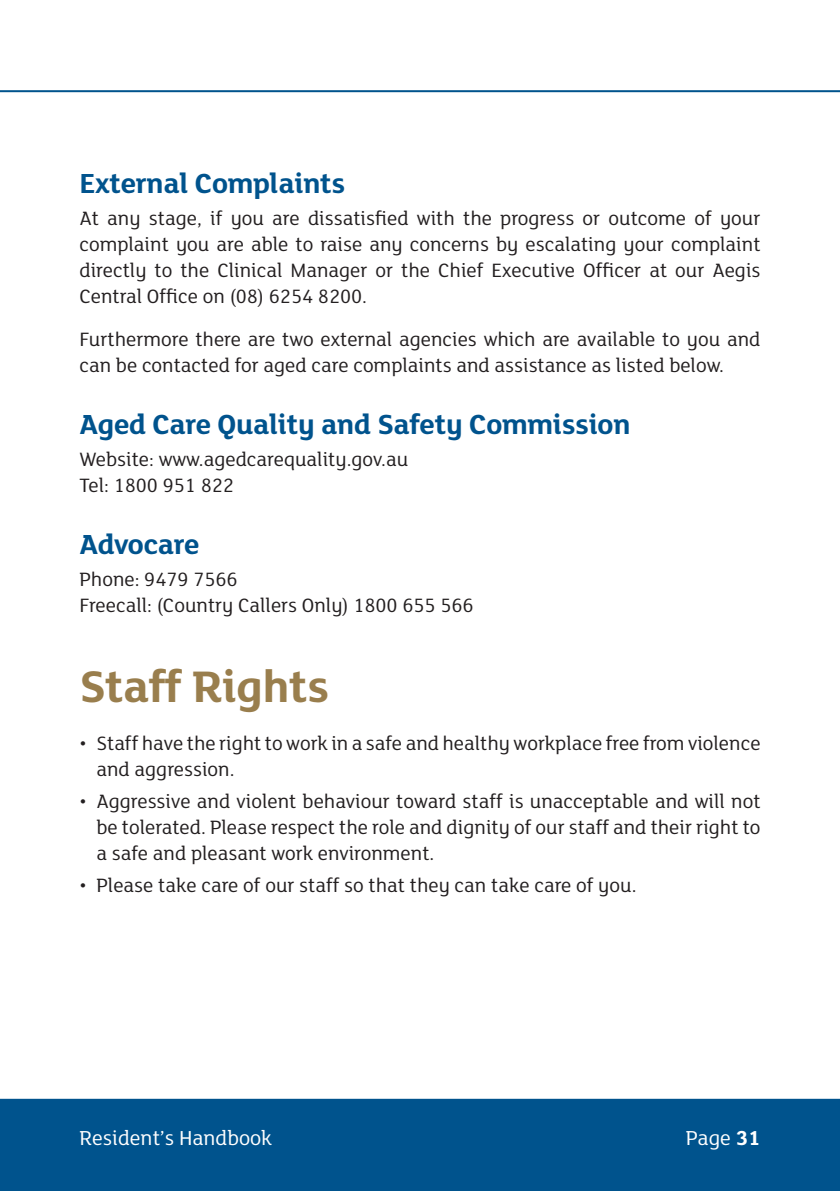
<style>
.page{position:relative;width:840px;height:1191px;background:#fff}
.page>*{position:absolute;margin:0;border:0;box-sizing:border-box;transform-origin:0 0}
.Heads{font:700 48px "FS Lola";letter-spacing:-.01em;color:#997e4d}
.Sub_Heads{font:700 30px "FS Lola";letter-spacing:-.01em;color:#00538d}
.t1{font:22px "FS Lola";color:#fff}
.Body{font:21px/26px "FS Lola";color:#231f20}
.s1{font-weight:700}
</style>
<div class="page">
<div style="left:0;top:1099px;width:839px;height:92px;background:#00538d"></div>
<hr style="left:0;top:90px;width:839px;height:2px;background:#00538d">
<hr style="left:0;top:1098px;width:839px;height:2px;background:#00538d">
<p class="Sub_Heads" style="left:79px;top:163px;width:267px">External Complaints</p>
<p class="Body" style="left:79px;top:204px;width:682px;text-align:justify">At any stage, if you are dissatisfied with the progress or outcome of your complaint you are able to raise any concerns by escalating your complaint directly to the Clinical Manager or the Chief Executive Officer at our Aegis Central Office on (08) 6254 8200.</p>
<p class="Body" style="left:79px;top:325px;width:682px">Furthermore there are two external agencies which are available to you and can be contacted for aged care complaints and assistance as listed below.</p>
<p class="Sub_Heads" style="left:79px;top:404px;width:552px">Aged Care Quality and Safety Commission</p>
<p class="Body" style="left:79px;top:445px;width:330px">Website: www.agedcarequality.gov.au<br>Tel: 1800 951 822</p>
<p class="Sub_Heads" style="left:79px;top:523px;width:121px">Advocare</p>
<p class="Body" style="left:79px;top:565px;width:395px">Phone: 9479 7566<br>Freecall: (Country Callers Only) 1800 655 566</p>
<p class="Heads" style="left:79px;top:653px;width:251px">Staff Rights</p>
<p class="Body" style="left:96px;top:729px;width:665px;text-indent:-17px">• Staff have the right to work in a safe and healthy workplace free from violence and aggression.</p>
<p class="Body" style="left:96px;top:787px;width:665px;text-align:justify;text-indent:-17px">• Aggressive and violent behaviour toward staff is unacceptable and will not be tolerated. Please respect the role and dignity of our staff and their right to a safe and pleasant work environment.</p>
<p class="Body" style="left:79px;top:871px;width:558px">• Please take care of our staff so that they can take care of you.</p>
<p class="t1" style="left:79px;top:1123px;width:194px">Resident’s Handbook</p>
<p class="t1" style="left:685px;top:1123px;width:76px">Page <span class="s1">31</span></p>
</div>
